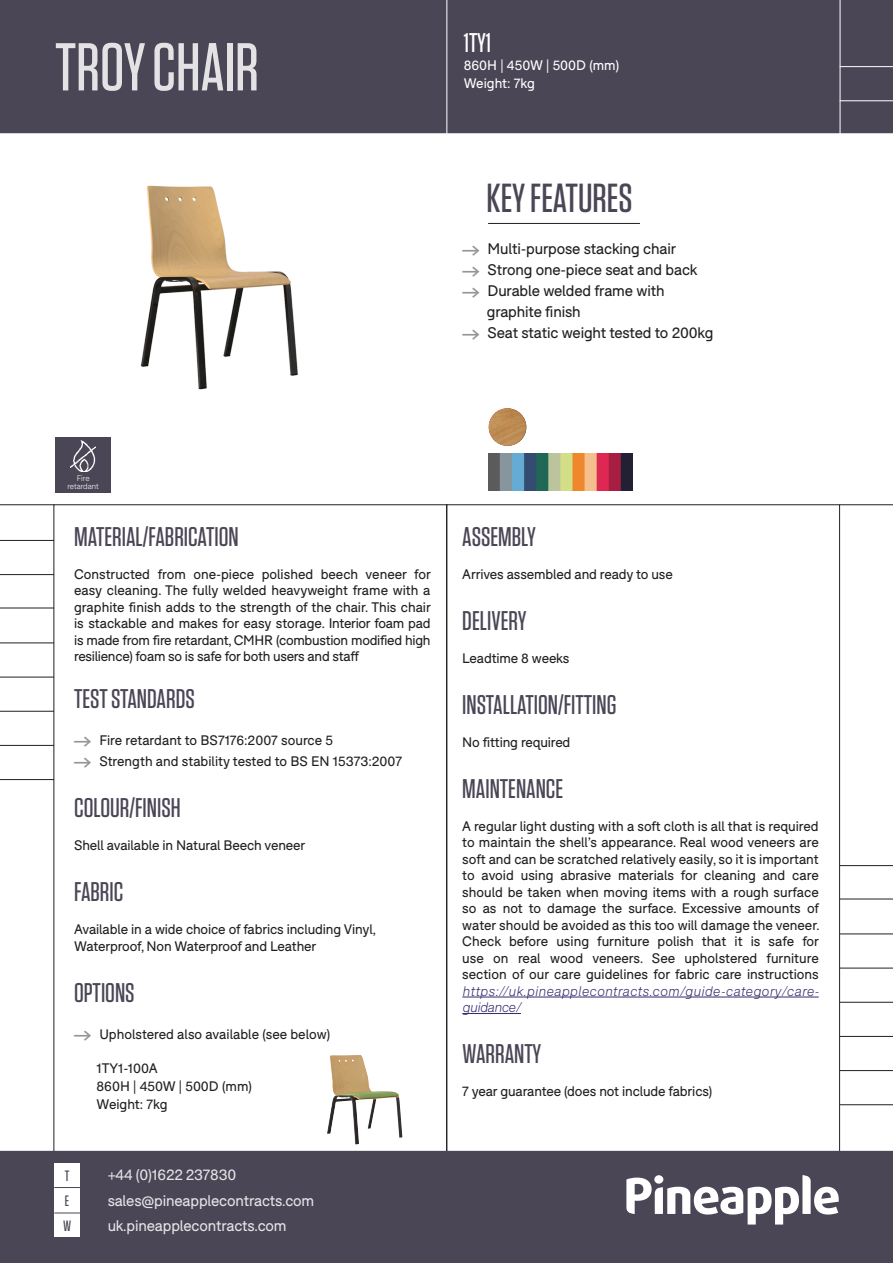
<style>
.page{position:relative;width:893px;height:1263px;background:#fff}
.page>*{position:absolute;margin:0;border:0;box-sizing:border-box;transform-origin:0 0}
.t1{font:500 67.5px "Tungsten";color:#fff}
.t2{font:500 40.5px "Tungsten";color:#4b4656}
.t3{font:500 27px "Tungsten";color:#4b4656}
.t4{font:500 27px "Tungsten";color:#fff}
.t5{font:15px "F37 Bolton";letter-spacing:-.01em;color:#231f20}
.t6{font:15px "F37 Bolton";letter-spacing:-.01em;color:#fff}
.t7{font:500 15px "Tungsten";color:#4b4656}
.t8{font:13.5px/16.5px "F37 Bolton";letter-spacing:-.01em;color:#231f20;text-align:justify}
.t9{font:13.5px "F37 Bolton";color:#fff}
.t10{font:300 7.8px/7.8px "F37 Bolton";color:#fff;text-align:center}
.s1{font-family:"Pinearrow";color:#939598}
.s2{font-family:"Pinearrow";font-size:15px;color:#939598}
.s3{font-weight:300;font-style:italic;color:#342b6f}
</style>
<div class="page">
<div style="left:1px;top:1px;width:891px;height:131px;background:#4b4656"></div>
<div style="left:0;top:0;width:893px;height:133px;border:2px solid #4b4656"></div>
<div style="left:0;top:1151px;width:893px;height:112px;background:#4b4656"></div>
<hr style="left:840px;top:865px;width:53px;height:1px;background:#231f20">
<hr style="left:840px;top:1002px;width:53px;height:1px;background:#231f20">
<hr style="left:840px;top:933px;width:53px;height:1px;background:#231f20">
<hr style="left:840px;top:1070px;width:53px;height:1px;background:#231f20">
<hr style="left:840px;top:1036px;width:53px;height:1px;background:#231f20">
<hr style="left:840px;top:968px;width:53px;height:1px;background:#231f20">
<hr style="left:840px;top:1104px;width:53px;height:1px;background:#231f20">
<hr style="left:462px;top:997px;width:357px;height:1px;background:#342b6f">
<hr style="left:462px;top:1013px;width:59px;height:1px;background:#342b6f">
<hr style="left:840px;top:899px;width:53px;height:1px;background:#231f20">
<svg style="left:626px;top:1175px;width:213px;height:49px"></svg>
<div style="left:654px;top:1175px;width:9px;height:9px;background:#fff;border-radius:50%"></div>
<div style="left:54px;top:1162px;width:26px;height:25px;background:#fff"></div>
<div style="left:54px;top:1187px;width:26px;height:25px;background:#fff"></div>
<svg style="left:54px;top:1187px;width:26px;height:1px"></svg>
<hr style="left:840px;top:504px;width:53px;height:1px;background:#231f20">
<hr style="left:488px;top:223px;width:152px;height:1px;background:#231f20">
<hr style="left:840px;top:0;width:1px;height:135px;background:#fff">
<hr style="left:840px;top:66px;width:53px;height:1px;background:#fff">
<hr style="left:840px;top:100px;width:53px;height:1px;background:#fff">
<hr style="left:446px;top:0;width:1px;height:134px;background:#fff">
<hr style="left:0;top:574px;width:54px;height:1px;background:#231f20">
<hr style="left:0;top:711px;width:54px;height:1px;background:#231f20">
<hr style="left:0;top:642px;width:54px;height:1px;background:#231f20">
<hr style="left:0;top:504px;width:54px;height:1px;background:#231f20">
<hr style="left:0;top:779px;width:54px;height:1px;background:#231f20">
<hr style="left:0;top:745px;width:54px;height:1px;background:#231f20">
<hr style="left:0;top:677px;width:54px;height:1px;background:#231f20">
<hr style="left:0;top:540px;width:54px;height:1px;background:#231f20">
<hr style="left:0;top:608px;width:54px;height:1px;background:#231f20">
<div style="left:54px;top:1212px;width:26px;height:25px;background:#fff"></div>
<svg style="left:54px;top:1212px;width:26px;height:1px"></svg>
<div style="left:55px;top:437px;width:56px;height:55px;background:#4b4656"></div>
<img style="left:71px;top:441px;width:24px;height:31px">
<img style="left:488px;top:454px;width:145px;height:37px">
<img style="left:489px;top:408px;width:37px;height:38px;border-radius:19px">
<img style="left:140px;top:185px;width:158px;height:205px">
<img style="left:327px;top:1055px;width:75px;height:89px">
<h1 class="t1" style="left:55px;top:32px;width:205px">TROY CHAIR</h1>
<p class="t4" style="left:464px;top:29px;width:29px">1TY1</p>
<p class="t9" style="left:464px;top:57px;width:157px">860H | 450W | 500D (mm)</p>
<p class="t9" style="left:464px;top:75px;width:73px">Weight: 7kg</p>
<p class="t2" style="left:487px;top:177px;width:148px">KEY FEATURES</p>
<p class="t5" style="left:462px;top:240px;width:215px"><span class="s1">A</span> Multi-purpose stacking chair</p>
<p class="t5" style="left:462px;top:261px;width:237px"><span class="s1">A</span> Strong one-piece seat and back</p>
<p class="t5" style="left:462px;top:282px;width:204px"><span class="s1">A</span> Durable welded frame with</p>
<p class="t5" style="left:487px;top:303px;width:95px">graphite finish</p>
<p class="t5" style="left:462px;top:324px;width:253px"><span class="s1">A</span> Seat static weight tested to 200kg</p>
<p class="t10" style="left:67px;top:474px;width:33px">Fire retardant</p>
<p class="t3" style="left:74px;top:522px;width:166px">MATERIAL/FABRICATION</p>
<p class="t8" style="left:74px;top:566px;width:358px">Constructed from one-piece polished beech veneer for easy cleaning. The fully welded heavyweight frame with a graphite finish adds to the strength of the chair. This chair is stackable and makes for easy storage. Interior foam pad is made from fire retardant, CMHR (combustion modified high resilience) foam so is safe for both users and staff</p>
<p class="t3" style="left:74px;top:684px;width:122px">TEST STANDARDS</p>
<p class="t8" style="left:74px;top:732px;width:260px"><span class="s2">A</span> Fire retardant to BS7176:2007 source 5</p>
<p class="t8" style="left:74px;top:753px;width:329px"><span class="s2">A</span> Strength and stability tested to BS EN 15373:2007</p>
<p class="t3" style="left:74px;top:794px;width:108px">COLOUR/FINISH</p>
<p class="t8" style="left:74px;top:837px;width:233px">Shell available in Natural Beech veneer</p>
<p class="t3" style="left:74px;top:878px;width:51px">FABRIC</p>
<p class="t8" style="left:74px;top:921px;width:303px">Available in a wide choice of fabrics including Vinyl,<br>Waterproof, Non Waterproof and Leather</p>
<p class="t3" style="left:74px;top:978px;width:62px">OPTIONS</p>
<p class="t8" style="left:74px;top:1026px;width:257px"><span class="s2">A</span> Upholstered also available (see below)</p>
<p class="t8" style="left:97px;top:1060px;width:63px">1TY1-100A</p>
<p class="t8" style="left:97px;top:1078px;width:157px">860H | 450W | 500D (mm)</p>
<p class="t8" style="left:97px;top:1096px;width:73px">Weight: 7kg</p>
<p class="t7" style="left:65px;top:1168px;width:6px">T</p>
<p class="t6" style="left:107px;top:1166px;width:130px">+44 (0)1622 237830</p>
<p class="t7" style="left:65px;top:1193px;width:6px">E</p>
<p class="t6" style="left:107px;top:1191px;width:208px">sales@pineapplecontracts.com</p>
<p class="t7" style="left:63px;top:1218px;width:10px">W</p>
<p class="t6" style="left:107px;top:1217px;width:181px">uk.pineapplecontracts.com</p>
<p class="t3" style="left:462px;top:522px;width:75px">ASSEMBLY</p>
<p class="t8" style="left:462px;top:566px;width:212px">Arrives assembled and ready to use</p>
<p class="t3" style="left:462px;top:606px;width:66px">DELIVERY</p>
<p class="t8" style="left:462px;top:650px;width:109px">Leadtime 8 weeks</p>
<p class="t3" style="left:462px;top:690px;width:156px">INSTALLATION/FITTING</p>
<p class="t8" style="left:462px;top:734px;width:110px">No fitting required</p>
<p class="t3" style="left:462px;top:774px;width:102px">MAINTENANCE</p>
<p class="t8" style="left:462px;top:818px;width:359px">A regular light dusting with a soft cloth is all that is required to maintain the shell’s appearance. Real wood veneers are soft and can be scratched relatively easily, so it is important to avoid using abrasive materials for cleaning and care should be taken when moving items with a rough surface so as not to damage the surface. Excessive amounts of water should be avoided as this too will damage the veneer.<br>Check before using furniture polish that it is safe for use on real wood veneers. See upholstered furniture section of our care guidelines for fabric care instructions <span class="s3">https://uk.pineapplecontracts.com/guide-category/care&shy;guidance/</span></p>
<p class="t3" style="left:462px;top:1040px;width:80px">WARRANTY</p>
<p class="t8" style="left:462px;top:1083px;width:252px">7 year guarantee (does not include fabrics)</p>
</div>
